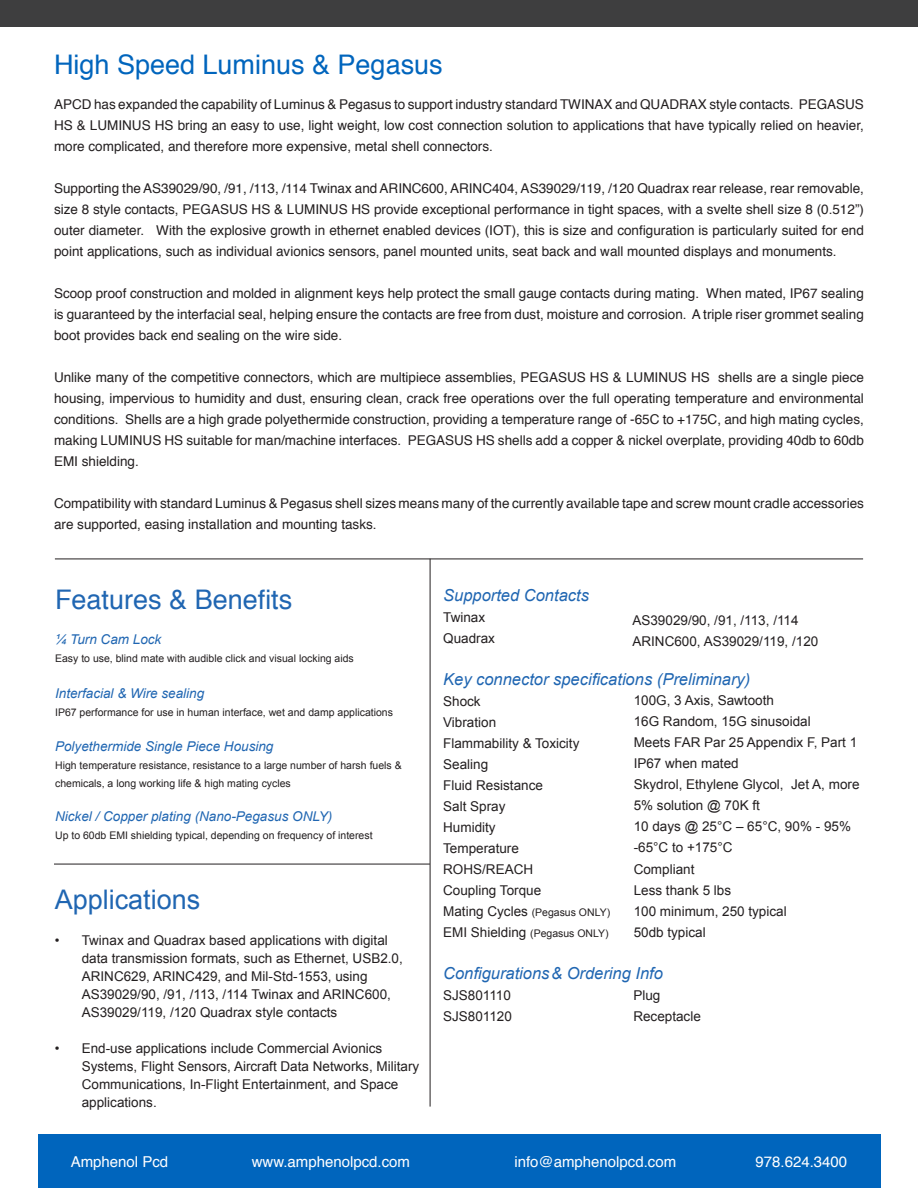
<style>
.page{position:relative;width:918px;height:1188px;background:#fff}
.page>*{position:absolute;margin:0;border:0;box-sizing:border-box;transform-origin:0 0}
.t1{font:27px "Helvetica";color:#0065bd}
.t2{font:27px "Helvetica";color:#2066b2}
.t3{font:27px "Arial";color:#2066b2}
.t4{font:italic 16.5px "Arial";color:#2066b2}
.t5{font:15px "Helvetica";color:#fff}
.t6{font:13.5px/21px "Helvetica";color:#231f20;text-align:justify}
.t7{font:13.5px/18px "Arial";color:#231f20}
.t8{font:italic 13.5px "Arial";color:#2066b2}
.t9{font:10.5px/18px "Arial";color:#231f20}
.s1{font-size:13.5px}
</style>
<div class="page">
<div style="left:38px;top:1134px;width:842px;height:54px;background:#0065bd"></div>
<div style="left:0;top:0;width:918px;height:27px;background:#3e3e3f"></div>
<hr style="left:55px;top:559px;width:808px;height:1px;background:#231f20">
<hr style="left:54px;top:864px;width:376px;height:1px;background:#231f20">
<hr style="left:430px;top:559px;width:1px;height:548px;background:#231f20">
<p class="t1" style="left:54px;top:44px;width:390px">High Speed Luminus &amp; Pegasus</p>
<p class="t6" style="left:54px;top:94px;width:811px">APCD has expanded the capability of Luminus &amp; Pegasus to support industry standard TWINAX and QUADRAX style contacts. PEGASUS HS &amp; LUMINUS HS bring an easy to use, light weight, low cost connection solution to applications that have typically relied on heavier, more complicated, and therefore more expensive, metal shell connectors.</p>
<p class="t6" style="left:54px;top:178px;width:811px">Supporting the AS39029/90, /91, /113, /114 Twinax and ARINC600, ARINC404, AS39029/119, /120 Quadrax rear release, rear removable, size 8 style contacts, PEGASUS HS &amp; LUMINUS HS provide exceptional performance in tight spaces, with a svelte shell size 8 (0.512”) outer diameter. With the explosive growth in ethernet enabled devices (IOT), this is size and configuration is particularly suited for end point applications, such as individual avionics sensors, panel mounted units, seat back and wall mounted displays and monuments.</p>
<p class="t6" style="left:54px;top:283px;width:811px">Scoop proof construction and molded in alignment keys help protect the small gauge contacts during mating. When mated, IP67 sealing is guaranteed by the interfacial seal, helping ensure the contacts are free from dust, moisture and corrosion. A triple riser grommet sealing boot provides back end sealing on the wire side.</p>
<p class="t6" style="left:54px;top:367px;width:811px">Unlike many of the competitive connectors, which are multipiece assemblies, PEGASUS HS &amp; LUMINUS HS shells are a single piece housing, impervious to humidity and dust, ensuring clean, crack free operations over the full operating temperature and environmental conditions. Shells are a high grade polyethermide construction, providing a temperature range of -65C to +175C, and high mating cycles, making LUMINUS HS suitable for man/machine interfaces. PEGASUS HS shells add a copper &amp; nickel overplate, providing 40db to 60db EMI shielding.</p>
<p class="t6" style="left:54px;top:493px;width:811px">Compatibility with standard Luminus &amp; Pegasus shell sizes means many of the currently available tape and screw mount cradle accessories are supported, easing installation and mounting tasks.</p>
<p class="t2" style="left:55px;top:579px;width:239px">Features &amp; Benefits</p>
<p class="t8" style="left:55px;top:631px;width:108px">¼ Turn Cam Lock</p>
<p class="t9" style="left:55px;top:650px;width:300px">Easy to use, blind mate with audible click and visual locking aids</p>
<p class="t8" style="left:55px;top:685px;width:151px">Interfacial &amp; Wire sealing</p>
<p class="t9" style="left:55px;top:704px;width:339px">IP67 performance for use in human interface, wet and damp applications</p>
<p class="t8" style="left:55px;top:737px;width:220px">Polyethermide Single Piece Housing</p>
<p class="t9" style="left:55px;top:756px;width:348px">High temperature resistance, resistance to a large number of harsh fuels &amp; chemicals, a long working life &amp; high mating cycles</p>
<p class="t8" style="left:55px;top:807px;width:279px">Nickel / Copper plating (Nano-Pegasus ONLY)</p>
<p class="t9" style="left:55px;top:826px;width:319px">Up to 60db EMI shielding typical, depending on frequency of interest</p>
<p class="t3" style="left:55px;top:882px;width:147px">Applications</p>
<p class="t7" style="left:82px;top:931px;width:323px;text-indent:-27px">• Twinax and Quadrax based applications with digital data transmission formats, such as Ethernet, USB2.0, ARINC629, ARINC429, and Mil-Std-1553, using AS39029/90, /91, /113, /114 Twinax and ARINC600, AS39029/119, /120 Quadrax style contacts</p>
<p class="t7" style="left:82px;top:1039px;width:339px;text-indent:-27px">• End-use applications include Commercial Avionics Systems, Flight Sensors, Aircraft Data Networks, Military Communications, In-Flight Entertainment, and Space applications.</p>
<p class="t4" style="left:443px;top:585px;width:147px">Supported Contacts</p>
<p class="t7" style="left:443px;top:609px;width:44px">Twinax</p>
<p class="t7" style="left:443px;top:630px;width:53px">Quadrax</p>
<p class="t4" style="left:443px;top:669px;width:309px">Key connector specifications (Preliminary)</p>
<p class="t7" style="left:443px;top:693px;width:39px">Shock</p>
<p class="t7" style="left:443px;top:714px;width:55px">Vibration</p>
<p class="t7" style="left:443px;top:735px;width:138px">Flammability &amp; Toxicity</p>
<p class="t7" style="left:443px;top:756px;width:47px">Sealing</p>
<p class="t7" style="left:443px;top:777px;width:101px">Fluid Resistance</p>
<p class="t7" style="left:443px;top:798px;width:64px">Salt Spray</p>
<p class="t7" style="left:443px;top:819px;width:54px">Humidity</p>
<p class="t7" style="left:443px;top:840px;width:77px">Temperature</p>
<p class="t7" style="left:443px;top:861px;width:92px">ROHS/REACH</p>
<p class="t7" style="left:443px;top:882px;width:100px">Coupling Torque</p>
<p class="t9" style="left:443px;top:904px;width:169px"><span class="s1">Mating Cycles</span> (Pegasus ONLY)</p>
<p class="t9" style="left:443px;top:925px;width:167px"><span class="s1">EMI Shielding</span> (Pegasus ONLY)</p>
<p class="t4" style="left:443px;top:963px;width:221px">Configurations&amp; Ordering Info</p>
<p class="t7" style="left:443px;top:987px;width:69px">SJS801110</p>
<p class="t7" style="left:443px;top:1008px;width:70px">SJS801120</p>
<p class="t7" style="left:632px;top:611px;width:168px">AS39029/90, /91, /113, /114</p>
<p class="t7" style="left:632px;top:632px;width:187px">ARINC600, AS39029/119, /120</p>
<p class="t7" style="left:634px;top:692px;width:142px">100G, 3 Axis, Sawtooth</p>
<p class="t7" style="left:634px;top:713px;width:179px">16G Random, 15G sinusoidal</p>
<p class="t7" style="left:634px;top:734px;width:225px">Meets FAR Par 25 Appendix F, Part 1</p>
<p class="t7" style="left:634px;top:755px;width:107px">IP67 when mated</p>
<p class="t7" style="left:634px;top:776px;width:227px">Skydrol, Ethylene Glycol, Jet A, more</p>
<p class="t7" style="left:634px;top:797px;width:128px">5% solution @ 70K ft</p>
<p class="t7" style="left:634px;top:818px;width:219px">10 days @ 25°C – 65°C, 90% - 95%</p>
<p class="t7" style="left:634px;top:839px;width:100px">-65°C to +175°C</p>
<p class="t7" style="left:634px;top:860px;width:62px">Compliant</p>
<p class="t7" style="left:634px;top:881px;width:99px">Less thank 5 lbs</p>
<p class="t7" style="left:634px;top:902px;width:155px">100 minimum, 250 typical</p>
<p class="t7" style="left:634px;top:923px;width:74px">50db typical</p>
<p class="t7" style="left:633px;top:987px;width:29px">Plug</p>
<p class="t7" style="left:633px;top:1008px;width:69px">Receptacle</p>
<p class="t5" style="left:71px;top:1150px;width:99px">Amphenol Pcd</p>
<p class="t5" style="left:252px;top:1150px;width:160px">www.amphenolpcd.com</p>
<p class="t5" style="left:514px;top:1150px;width:163px">info@amphenolpcd.com</p>
<p class="t5" style="left:756px;top:1150px;width:93px">978.624.3400</p>
</div>
